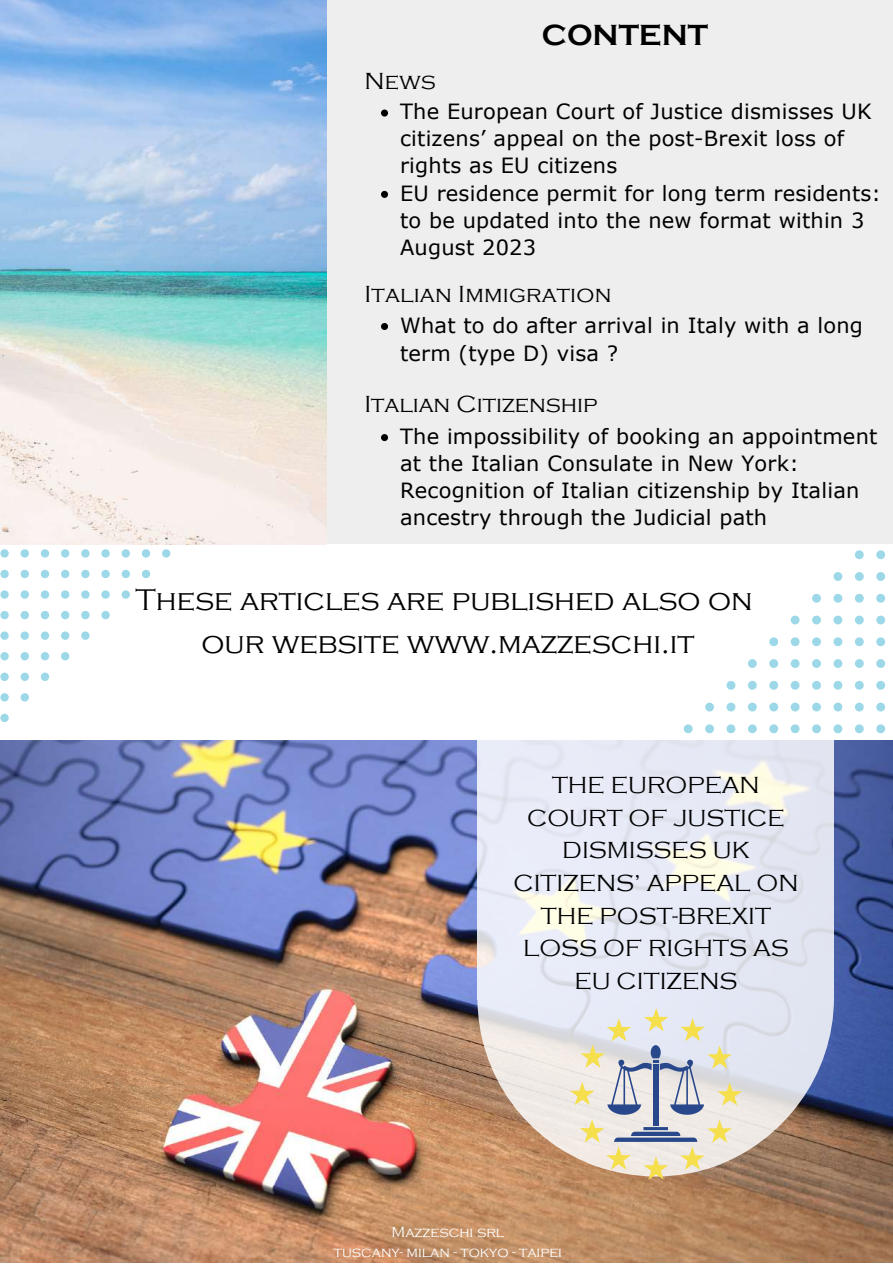
<style>
.page{position:relative;width:893px;height:1264px;background:#fff}
.page>*{position:absolute;margin:0;border:0;box-sizing:border-box;transform-origin:0 0}
.t1{font:300 30.75px/42.8px "Copperplate Gothic";color:#000;text-align:center}
.t2{font:700 30px "Copperplate Gothic";color:#000}
.t3{font:300 24px/32.5px "Copperplate Gothic";color:#000;text-align:center}
.t4{font:21px/27.2px "Verdana";letter-spacing:.01em;color:#000}
.t5{font:300 15px/20.2px "Copperplate Gothic";color:#fff;text-align:center}
</style>
<div class="page">
<svg style="left:683px;top:724px;width:9px;height:9px"></svg>
<svg style="left:705px;top:724px;width:9px;height:9px"></svg>
<svg style="left:705px;top:702px;width:9px;height:9px"></svg>
<svg style="left:726px;top:724px;width:9px;height:9px"></svg>
<svg style="left:726px;top:702px;width:9px;height:9px"></svg>
<svg style="left:726px;top:681px;width:9px;height:8px"></svg>
<svg style="left:748px;top:724px;width:8px;height:9px"></svg>
<svg style="left:748px;top:702px;width:8px;height:9px"></svg>
<svg style="left:748px;top:681px;width:8px;height:8px"></svg>
<svg style="left:748px;top:659px;width:8px;height:9px"></svg>
<svg style="left:769px;top:724px;width:9px;height:9px"></svg>
<svg style="left:769px;top:702px;width:9px;height:9px"></svg>
<svg style="left:769px;top:681px;width:9px;height:8px"></svg>
<svg style="left:769px;top:659px;width:9px;height:9px"></svg>
<svg style="left:769px;top:637px;width:9px;height:9px"></svg>
<svg style="left:790px;top:724px;width:9px;height:9px"></svg>
<svg style="left:790px;top:702px;width:9px;height:9px"></svg>
<svg style="left:790px;top:681px;width:9px;height:8px"></svg>
<svg style="left:790px;top:659px;width:9px;height:9px"></svg>
<svg style="left:790px;top:637px;width:9px;height:9px"></svg>
<svg style="left:790px;top:615px;width:9px;height:9px"></svg>
<svg style="left:812px;top:724px;width:8px;height:9px"></svg>
<svg style="left:812px;top:702px;width:8px;height:9px"></svg>
<svg style="left:812px;top:681px;width:8px;height:8px"></svg>
<svg style="left:812px;top:659px;width:8px;height:9px"></svg>
<svg style="left:812px;top:637px;width:8px;height:9px"></svg>
<svg style="left:812px;top:615px;width:8px;height:9px"></svg>
<svg style="left:812px;top:594px;width:8px;height:8px"></svg>
<svg style="left:833px;top:724px;width:9px;height:9px"></svg>
<svg style="left:833px;top:702px;width:9px;height:9px"></svg>
<svg style="left:833px;top:681px;width:9px;height:8px"></svg>
<svg style="left:833px;top:659px;width:9px;height:9px"></svg>
<svg style="left:833px;top:637px;width:9px;height:9px"></svg>
<svg style="left:833px;top:615px;width:9px;height:9px"></svg>
<svg style="left:833px;top:594px;width:9px;height:8px"></svg>
<svg style="left:833px;top:572px;width:9px;height:9px"></svg>
<svg style="left:855px;top:724px;width:8px;height:9px"></svg>
<svg style="left:855px;top:702px;width:8px;height:9px"></svg>
<svg style="left:855px;top:681px;width:8px;height:8px"></svg>
<svg style="left:855px;top:659px;width:8px;height:9px"></svg>
<svg style="left:855px;top:637px;width:8px;height:9px"></svg>
<svg style="left:855px;top:615px;width:8px;height:9px"></svg>
<svg style="left:855px;top:594px;width:8px;height:8px"></svg>
<svg style="left:855px;top:572px;width:8px;height:9px"></svg>
<svg style="left:855px;top:550px;width:8px;height:9px"></svg>
<svg style="left:876px;top:724px;width:9px;height:9px"></svg>
<svg style="left:876px;top:702px;width:9px;height:9px"></svg>
<svg style="left:876px;top:681px;width:9px;height:8px"></svg>
<svg style="left:876px;top:659px;width:9px;height:9px"></svg>
<svg style="left:876px;top:637px;width:9px;height:9px"></svg>
<svg style="left:876px;top:615px;width:9px;height:9px"></svg>
<svg style="left:876px;top:594px;width:9px;height:8px"></svg>
<svg style="left:876px;top:572px;width:9px;height:9px"></svg>
<svg style="left:876px;top:550px;width:9px;height:9px"></svg>
<div style="left:327px;top:0;width:565px;height:544px;background:#eee"></div>
<svg style="left:162px;top:549px;width:8px;height:8px"></svg>
<svg style="left:142px;top:549px;width:8px;height:8px"></svg>
<svg style="left:142px;top:570px;width:8px;height:8px"></svg>
<svg style="left:122px;top:549px;width:8px;height:8px"></svg>
<svg style="left:122px;top:570px;width:8px;height:8px"></svg>
<svg style="left:122px;top:590px;width:8px;height:8px"></svg>
<svg style="left:101px;top:549px;width:9px;height:8px"></svg>
<svg style="left:101px;top:570px;width:9px;height:8px"></svg>
<svg style="left:101px;top:590px;width:9px;height:8px"></svg>
<svg style="left:101px;top:611px;width:9px;height:8px"></svg>
<svg style="left:81px;top:549px;width:9px;height:8px"></svg>
<svg style="left:81px;top:570px;width:9px;height:8px"></svg>
<svg style="left:81px;top:590px;width:9px;height:8px"></svg>
<svg style="left:81px;top:611px;width:9px;height:8px"></svg>
<svg style="left:81px;top:631px;width:9px;height:9px"></svg>
<svg style="left:61px;top:549px;width:8px;height:8px"></svg>
<svg style="left:61px;top:570px;width:8px;height:8px"></svg>
<svg style="left:61px;top:590px;width:8px;height:8px"></svg>
<svg style="left:61px;top:611px;width:8px;height:8px"></svg>
<svg style="left:61px;top:631px;width:8px;height:9px"></svg>
<svg style="left:61px;top:652px;width:8px;height:8px"></svg>
<svg style="left:41px;top:549px;width:8px;height:8px"></svg>
<svg style="left:41px;top:570px;width:8px;height:8px"></svg>
<svg style="left:41px;top:590px;width:8px;height:8px"></svg>
<svg style="left:41px;top:611px;width:8px;height:8px"></svg>
<svg style="left:41px;top:631px;width:8px;height:9px"></svg>
<svg style="left:41px;top:652px;width:8px;height:8px"></svg>
<svg style="left:41px;top:672px;width:8px;height:9px"></svg>
<svg style="left:21px;top:549px;width:8px;height:8px"></svg>
<svg style="left:21px;top:570px;width:8px;height:8px"></svg>
<svg style="left:21px;top:590px;width:8px;height:8px"></svg>
<svg style="left:21px;top:611px;width:8px;height:8px"></svg>
<svg style="left:21px;top:631px;width:8px;height:9px"></svg>
<svg style="left:21px;top:652px;width:8px;height:8px"></svg>
<svg style="left:21px;top:672px;width:8px;height:9px"></svg>
<svg style="left:21px;top:693px;width:8px;height:8px"></svg>
<svg style="left:0;top:549px;width:9px;height:8px"></svg>
<svg style="left:0;top:570px;width:9px;height:8px"></svg>
<svg style="left:0;top:590px;width:9px;height:8px"></svg>
<svg style="left:0;top:611px;width:9px;height:8px"></svg>
<svg style="left:0;top:631px;width:9px;height:9px"></svg>
<svg style="left:0;top:652px;width:9px;height:8px"></svg>
<svg style="left:0;top:672px;width:9px;height:9px"></svg>
<svg style="left:0;top:693px;width:9px;height:8px"></svg>
<svg style="left:0;top:713px;width:9px;height:9px"></svg>
<img style="left:0;top:0;width:327px;height:544px">
<img style="left:0;top:740px;width:892px;height:521px">
<svg style="left:477px;top:791px;width:356px;height:206px;background:#e7eaf3"></svg>
<svg style="left:477px;top:740px;width:356px;height:51px;background:#e7eaf3"></svg>
<svg style="left:477px;top:997px;width:356px;height:182px;background:#d1c8c2"></svg>
<svg style="left:381px;top:110px;width:7px;height:7px"></svg>
<svg style="left:381px;top:191px;width:7px;height:7px"></svg>
<svg style="left:381px;top:323px;width:7px;height:7px"></svg>
<svg style="left:381px;top:434px;width:7px;height:7px"></svg>
<p class="t3" style="left:364px;top:65px;width:73px">News</p>
<h2 class="t2" style="left:542px;top:18px;width:168px">CONTENT</h2>
<p class="t4" style="left:400px;top:97px;width:482px">The European Court of Justice dismisses UK citizens’ appeal on the post-Brexit loss of rights as EU citizens<br>EU residence permit for long term residents: to be updated into the new format within 3<br>August 2023</p>
<p class="t3" style="left:364px;top:278px;width:249px">Italian Immigration</p>
<p class="t4" style="left:400px;top:310px;width:464px;line-height:28.8px">What to do after arrival in Italy with a long term (type D) visa ?</p>
<p class="t3" style="left:364px;top:388px;width:234px">Italian Citizenship</p>
<p class="t4" style="left:400px;top:422px;width:479px">The impossibility of booking an appointment at the Italian Consulate in New York:<br>Recognition of Italian citizenship by Italian ancestry through the Judicial path</p>
<h1 class="t1" style="left:135px;top:578px;width:619px">These articles are published also on our website www.mazzeschi.it</h1>
<p class="t3" style="left:513px;top:769px;width:286px">THE EUROPEAN<br>COURT OF JUSTICE<br>DISMISSES UK<br>CITIZENS’ APPEAL ON<br>THE POST-BREXIT<br>LOSS OF RIGHTS AS<br>EU CITIZENS</p>
<p class="t5" style="left:334px;top:1221px;width:230px">Mazzeschi srl<br>tuscany- milan - tokyo - taipei</p>
</div>
